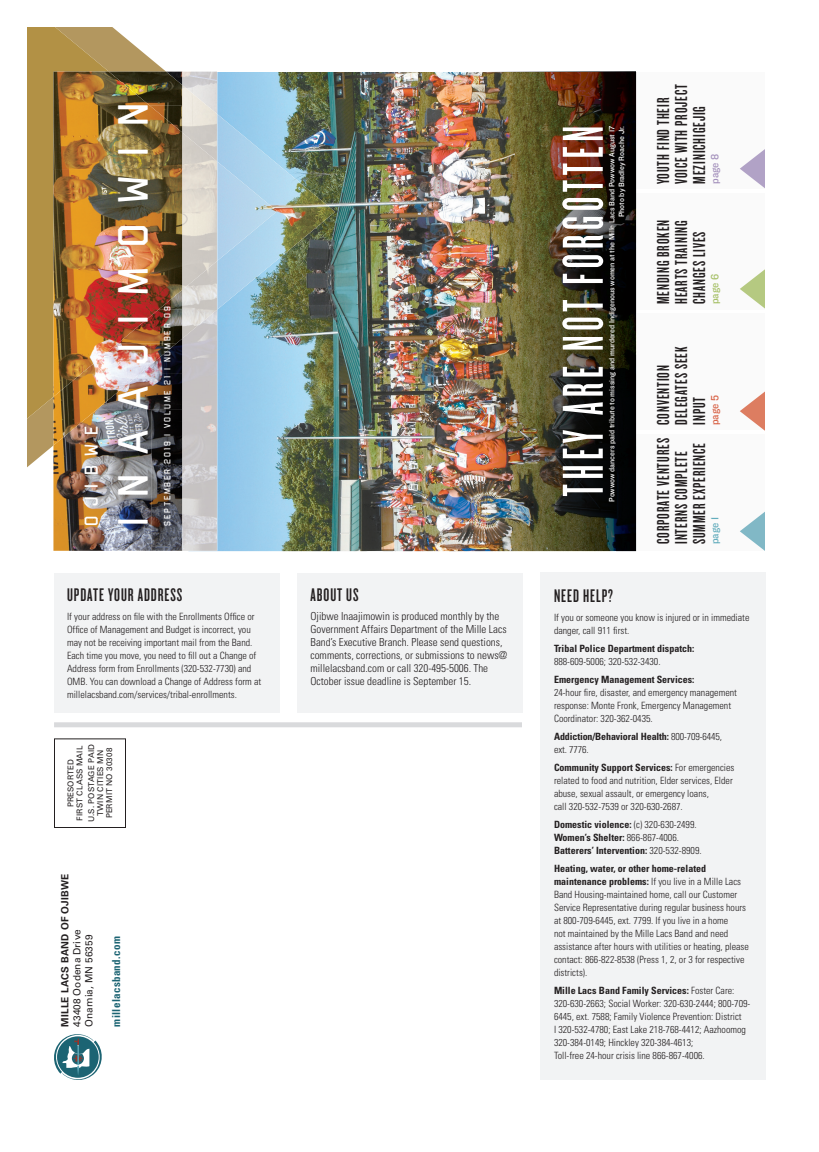
<style>
.page{position:relative;width:819px;height:1152px;background:#fff}
.page>*{position:absolute;margin:0;border:0;box-sizing:border-box;transform-origin:0 0}
.t1{font:60px "Knockout 46 Flyweight";letter-spacing:.08em;color:#fff}
.t2{font:300 42.4px "Liberator";letter-spacing:.48em;color:#fff}
.t3{font:19px "Knockout 47 Bantamweight";letter-spacing:.05em;color:#231f20}
.t4{font:300 18.7px "Liberator";letter-spacing:.48em;color:#fff}
.t5{font:18px/18px "Knockout 47 Bantamweight";letter-spacing:.05em;color:#231f20}
.t6{font:300 condensed 11px/13px "Univers LT Std";color:#231f20}
.t7{font:700 condensed 11px "Univers LT Std";letter-spacing:.03em;color:#1c6473}
.t8{font:11px "Knockout 31 Junior Middlewt";color:#64adbd}
.t9{font:11px "Knockout 31 Junior Middlewt";color:#d86347}
.t10{font:11px "Knockout 31 Junior Middlewt";color:#a6c067}
.t11{font:11px "Knockout 31 Junior Middlewt";color:#a491bc}
.t12{font:300 condensed 10px/13px "Univers LT Std";color:#231f20}
.t13{font:700 condensed 10px/13px "Univers LT Std";color:#231f20}
.t14{font:10px/12px "Univers LT Std";letter-spacing:.01em;color:#231f20}
.t15{font:700 10px "Univers LT Std";letter-spacing:.025em;color:#231f20}
.t16{font:300 9px "Liberator";letter-spacing:.2em;color:#fff}
.t17{font:8px/9.6px "Knockout 31 Junior Middlewt";color:#fff;text-align:right}
.t18{font:8px/9px "Univers LT Std";letter-spacing:.02em;color:#231f20;text-align:center}
.s1{font-weight:300}
.s2{font-weight:700}
</style>
<div class="page">
<div style="left:636px;top:434px;width:129px;height:117px;background:#fafafa"></div>
<div style="left:636px;top:193px;width:129px;height:117px;background:#fafafa"></div>
<div style="left:636px;top:314px;width:129px;height:116px;background:#fafafa"></div>
<div style="left:636px;top:72px;width:129px;height:117px;background:#fafafa"></div>
<div style="left:540px;top:572px;width:225px;height:508px;background:#f2f3f4"></div>
<div style="left:297px;top:573px;width:225px;height:139px;background:#f2f3f4"></div>
<div style="left:54px;top:573px;width:225px;height:139px;background:#f2f3f4"></div>
<svg style="left:54px;top:1034px;width:48px;height:46px"></svg>
<div style="left:54px;top:722px;width:468px;height:5px;background:#d9dadc"></div>
<div style="left:54px;top:738px;width:72px;height:90px;border:1px solid #231f20"></div>
<svg style="left:740px;top:512px;width:25px;height:39px"></svg>
<svg style="left:740px;top:391px;width:25px;height:40px"></svg>
<svg style="left:740px;top:269px;width:25px;height:40px"></svg>
<svg style="left:740px;top:149px;width:25px;height:39px"></svg>
<img style="left:218px;top:72px;width:268px;height:479px">
<img style="left:486px;top:72px;width:150px;height:479px">
<img style="left:53px;top:409px;width:129px;height:142px">
<img style="left:118px;top:374px;width:64px;height:35px">
<img style="left:150px;top:344px;width:32px;height:30px">
<svg style="left:109px;top:27px;width:57px;height:45px"></svg>
<img style="left:218px;top:114px;width:117px;height:196px">
<svg style="left:27px;top:441px;width:26px;height:27px"></svg>
<img style="left:53px;top:397px;width:65px;height:48px">
<img style="left:150px;top:317px;width:32px;height:27px">
<img style="left:150px;top:72px;width:32px;height:33px">
<img style="left:118px;top:169px;width:32px;height:223px">
<img style="left:150px;top:105px;width:32px;height:1px">
<img style="left:150px;top:343px;width:26px;height:22px">
<svg style="left:27px;top:27px;width:82px;height:414px;background:#b08e49"></svg>
<img style="left:53px;top:169px;width:65px;height:228px">
<img style="left:53px;top:72px;width:97px;height:97px">
<img style="left:150px;top:106px;width:32px;height:211px">
<img style="left:218px;top:161px;width:59px;height:100px">
<img style="left:217px;top:72px;width:1px;height:238px">
<img style="left:182px;top:72px;width:35px;height:13px">
<img style="left:217px;top:114px;width:1px;height:147px">
<img style="left:182px;top:85px;width:35px;height:48px">
<img style="left:182px;top:310px;width:36px;height:241px">
<img style="left:182px;top:290px;width:35px;height:49px">
<img style="left:182px;top:133px;width:35px;height:157px">
<h3 class="t4" style="left:85px;top:526px;width:101px;rotate:-90deg">OJIBWE</h3>
<h2 class="t2" style="left:118px;top:526px;width:425px;rotate:-90deg">INAAJIMOWIN</h2>
<p class="t16" style="left:164px;top:526px;width:221px;rotate:-90deg">September 2019 | VOLUME 21 | NUMBER 09</p>
<h3 class="t3" style="left:67px;top:584px;width:117px">UPDATE YOUR ADDRESS</h3>
<p class="t12" style="left:67px;top:610px;width:196px">If your address on file with the Enrollments Office or Office of Management and Budget is incorrect, you may not be receiving important mail from the Band.<br>Each time you move, you need to fill out a Change of Address form from Enrollments (320-532-7730) and OMB. You can download a Change of Address form at millelacsband.com/services/tribal-enrollments.</p>
<p class="t18" style="left:66px;top:821px;width:76px;rotate:-90deg">PRESORTED<br>FIRST CLASS MAIL</p>
<p class="t18" style="left:87px;top:822px;width:79px;rotate:-90deg">U.S. POSTAGE PAID<br>TWIN CITIES MN<br>PERMIT NO 30308</p>
<p class="t15" style="left:59px;top:1027px;width:154px;rotate:-90deg">MILLE LACS BAND OF OJIBWE</p>
<p class="t14" style="left:71px;top:1027px;width:99px;rotate:-90deg">43408 Oodena Drive<br>Onamia, MN 56359</p>
<p class="t7" style="left:110px;top:1027px;width:92px;rotate:-90deg">millelacsband.com</p>
<h3 class="t3" style="left:310px;top:584px;width:50px">ABOUT US</h3>
<p class="t6" style="left:310px;top:610px;width:198px">Ojibwe Inaajimowin is produced monthly by the Government Affairs Department of the Mille Lacs Band’s Executive Branch. Please send questions, comments, corrections, or submissions to news@ millelacsband.com or call 320-495-5006. The October issue deadline is September 15.</p>
<h1 class="t1" style="left:549px;top:496px;width:372px;rotate:-90deg">THEY ARE NOT FORGOTTEN</h1>
<p class="t17" style="left:607px;top:502px;width:377px;rotate:-90deg">Powwow dancers paid tribute to missing and murdered Indigenous women at the Mille Lacs Band Powwow August 17<br>Photo by Bradley Roache Jr.</p>
<h3 class="t5" style="left:654px;top:184px;width:102px;rotate:-90deg">YOUTH FIND THEIR<br>VOICE WITH PROJECT<br>MEZINICHIGEJIG</h3>
<p class="t11" style="left:707px;top:184px;width:32px;rotate:-90deg">page 8</p>
<h3 class="t5" style="left:654px;top:304px;width:86px;text-align:justify;rotate:-90deg">MENDING BROKEN HEARTS TRAINING CHANGES LIVES</h3>
<p class="t10" style="left:707px;top:304px;width:32px;rotate:-90deg">page 6</p>
<h3 class="t5" style="left:654px;top:425px;width:80px;rotate:-90deg">CONVENTION<br>DELEGATES SEEK<br>INPUT</h3>
<p class="t9" style="left:707px;top:425px;width:31px;rotate:-90deg">page 5</p>
<h3 class="t5" style="left:654px;top:544px;width:108px;rotate:-90deg">CORPORATE VENTURES<br>INTERNS COMPLETE<br>SUMMER EXPERIENCE</h3>
<p class="t8" style="left:707px;top:544px;width:29px;rotate:-90deg">page 1</p>
<h3 class="t3" style="left:554px;top:584px;width:61px">NEED HELP?</h3>
<p class="t12" style="left:554px;top:611px;width:197px">If you or someone you know is injured or in immediate danger, call 911 first.</p>
<p class="t13" style="left:554px;top:642px;width:142px">Tribal Police Department dispatch:</p>
<p class="t12" style="left:554px;top:655px;width:108px">888-609-5006; 320-532-3430.</p>
<p class="t13" style="left:554px;top:673px;width:142px">Emergency Management Services:</p>
<p class="t12" style="left:554px;top:686px;width:185px">24-hour fire, disaster, and emergency management response: Monte Fronk, Emergency Management<br>Coordinator: 320-362-0435.</p>
<p class="t13" style="left:554px;top:730px;width:170px">Addiction/Behavioral Health: <span class="s1">800-709-6445, ext. 7776.</span></p>
<p class="t12" style="left:554px;top:761px;width:182px"><span class="s2">Community Support Services:</span> For emergencies related to food and nutrition, Elder services, Elder abuse, sexual assault, or emergency loans,<br>call 320-532-7539 or 320-630-2687.</p>
<p class="t13" style="left:554px;top:818px;width:149px">Domestic violence: <span class="s1">(c) 320-630-2499.<br></span>Women’s Shelter: <span class="s1">866-867-4006.<br></span>Batterers’ Intervention: <span class="s1">320-532-8909.</span></p>
<p class="t12" style="left:554px;top:862px;width:196px"><span class="s2">Heating, water, or other home-related maintenance problems:</span> If you live in a Mille Lacs Band Housing-maintained home, call our Customer Service Representative during regular business hours at 800-709-6445, ext. 7799. If you live in a home<br>not maintained by the Mille Lacs Band and need assistance after hours with utilities or heating, please contact: 866-822-8538 (Press 1, 2, or 3 for respective districts).</p>
<p class="t12" style="left:554px;top:984px;width:198px"><span class="s2">Mille Lacs Band Family Services:</span> Foster Care:<br>320-630-2663; Social Worker: 320-630-2444; 800-709- 6445, ext. 7588; Family Violence Prevention: District<br>I 320-532-4780; East Lake 218-768-4412; Aazhoomog 320-384-0149; Hinckley 320-384-4613;<br>Toll-free 24-hour crisis line 866-867-4006.</p>
</div>
